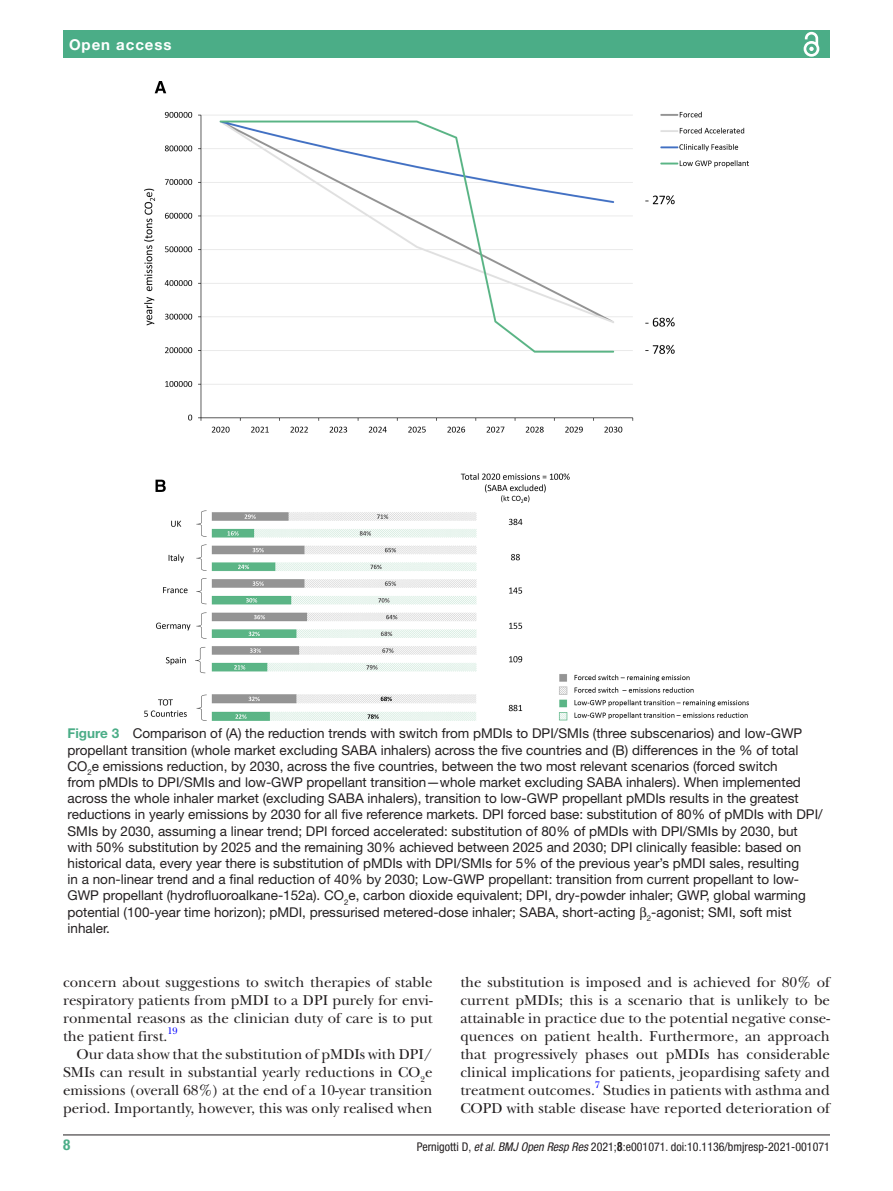
<style>
.page{position:relative;width:893px;height:1191px;background:#fff}
.page>*{position:absolute;margin:0;border:0;box-sizing:border-box;transform-origin:0 0}
.t1{font:15px/18px "New Baskerville";color:#231f20;text-align:justify}
.t2{font:700 15px "Helvetica Neue LT Std";letter-spacing:.065em;color:#fff}
.t3{font:700 condensed 15px "Helvetica Neue LT Std";color:#4bad87}
.t4{font:13.5px/16.2px "Helvetica Neue LT Std";color:#231f20}
.t5{font:condensed 12px "Helvetica Neue LT Std";color:#231f20}
.t6{font:9.9px "New Baskerville";color:#00f}
.s1{font-weight:700;color:#4bad87}
.s2{font-style:italic}
.s3{font-family:"Helvetica";font-weight:700}
</style>
<div class="page">
<hr style="left:63px;top:1134px;width:767px;height:1px;background:#231f20">
<div style="left:63px;top:31px;width:767px;height:27px;background:#4bad87"></div>
<svg style="left:803px;top:31px;width:17px;height:26px"></svg>
<img style="left:144px;top:81px;width:605px;height:639px">
<p class="t2" style="left:69px;top:35px;width:104px">Open access</p>
<p class="t4" style="left:67px;top:725px;width:757px"><span class="s1">Figure 3</span> Comparison of (A) the reduction trends with switch from pMDIs to DPI/SMIs (three subscenarios) and low-GWP propellant transition (whole market excluding SABA inhalers) across the five countries and (B) differences in the % of total CO<sub>2</sub>e emissions reduction, by 2030, across the five countries, between the two most relevant scenarios (forced switch<br>from pMDIs to DPI/SMIs and low-GWP propellant transition—whole market excluding SABA inhalers). When implemented across the whole inhaler market (excluding SABA inhalers), transition to low-GWP propellant pMDIs results in the greatest reductions in yearly emissions by 2030 for all five reference markets. DPI forced base: substitution of 80% of pMDIs with DPI/ SMIs by 2030, assuming a linear trend; DPI forced accelerated: substitution of 80% of pMDIs with DPI/SMIs by 2030, but with 50% substitution by 2025 and the remaining 30% achieved between 2025 and 2030; DPI clinically feasible: based on historical data, every year there is substitution of pMDIs with DPI/SMIs for 5% of the previous year’s pMDI sales, resulting<br>in a non-linear trend and a final reduction of 40% by 2030; Low-GWP propellant: transition from current propellant to low-GWP propellant (hydrofluoroalkane-152a). CO<sub>2</sub>e, carbon dioxide equivalent; DPI, dry-powder inhaler; GWP, global warming potential (100-year time horizon); pMDI, pressurised metered-dose inhaler; SABA, short-acting <sub>2</sub>-agonist; SMI, soft mist inhaler.</p>
<p class="t1" style="left:63px;top:973px;width:371px">concern about suggestions to switch therapies of stable respiratory patients from pMDI to a DPI purely for envi&shy;ronmental reasons as the clinician duty of care is to put the patient first.<sup>19</sup></p>
<p class="t1" style="left:63px;top:1045px;width:371px;text-indent:14px">Our data show that the substitution of pMDIs with DPI/ SMIs can result in substantial yearly reductions in CO<sub>2</sub>e emissions (overall 68%) at the end of a 10-year transition period. Importantly, however, this was only realised when</p>
<p class="t1" style="left:460px;top:973px;width:371px">the substitution is imposed and is achieved for 80% of current pMDIs; this is a scenario that is unlikely to be attainable in practice due to the potential negative conse&shy;quences on patient health. Furthermore, an approach that progressively phases out pMDIs has considerable clinical implications for patients, jeopardising safety and treatment outcomes.</p>
<p class="t6" style="left:595px;top:1079px;width:7px">7</p>
<p class="t1" style="left:460px;top:1081px;width:371px;text-align:right">Studies in patients with asthma and<br>COPD with stable disease have reported deterioration of</p>
<p class="t3" style="left:63px;top:1135px;width:9px">8</p>
<p class="t5" style="left:417px;top:1139px;width:415px">Pernigotti D, <span class="s2">et al</span>. <span class="s2">BMJ Open Resp Res</span> 2021;<span class="s3">8</span>:e001071. doi:10.1136/bmjresp-2021-001071</p>
</div>
